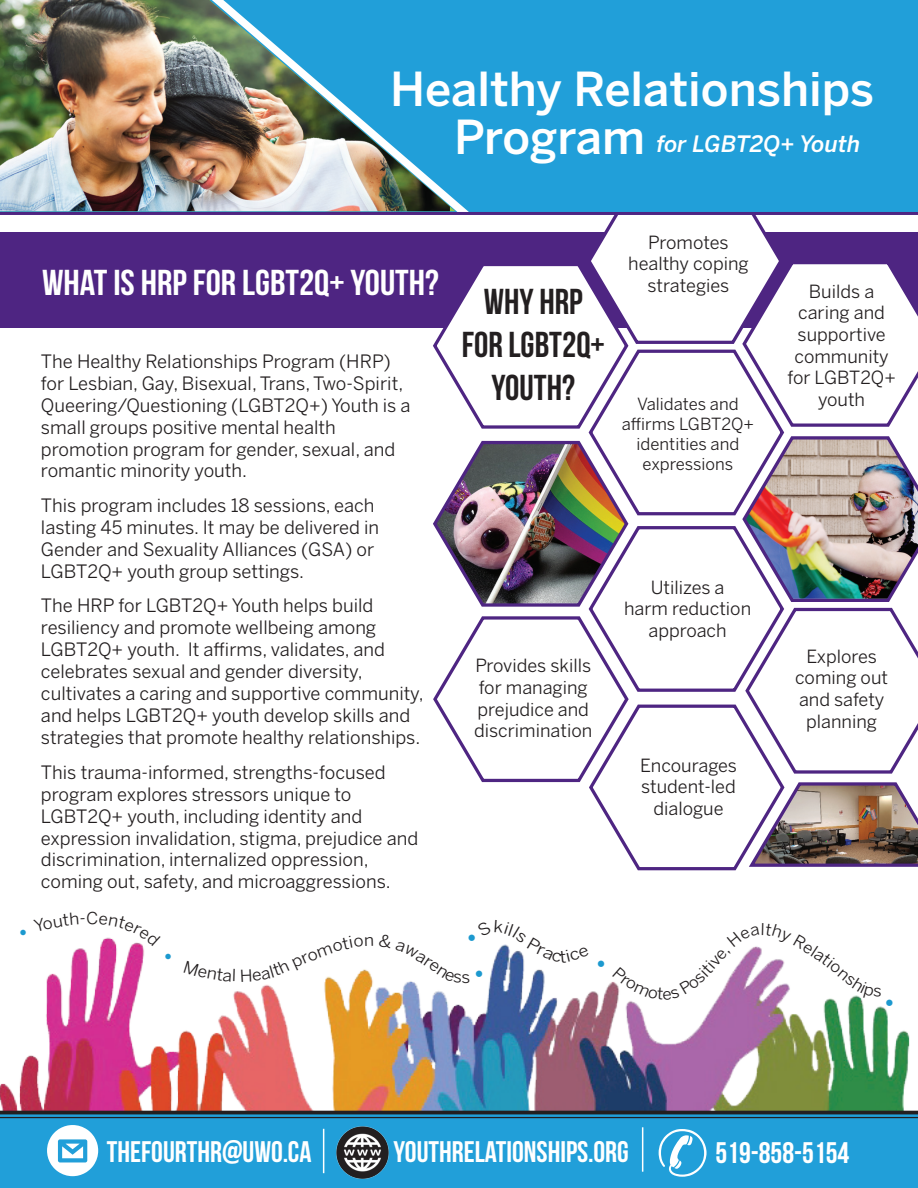
<style>
.page{position:relative;width:918px;height:1188px;background:#fff}
.page>*{position:absolute;margin:0;border:0;box-sizing:border-box;transform-origin:0 0}
.t1{font:500 46.5px "Benton Sans";color:#fff}
.t2{font:36px "Bebas Neue";color:#fff;scale:1.06 1}
.t3{font:36px/43.2px "Bebas Neue";color:#231f20;text-align:center}
.t4{font:29.7px "Bebas Neue";color:#fff}
.t5{font:24px "Minion Pro";color:#1c99cf}
.t6{font:italic 500 22.5px "Benton Sans";color:#fff}
.t7{font:20.7px "Minion Pro";color:#1c99cf}
.t8{font:18.3px/21.9px "Benton Sans";color:#231f20}
.t9{font:18px/21.6px "Benton Sans";color:#231f20;text-align:center}
.t10{font:16.65px/20px "Benton Sans";color:#231f20;text-align:center}
.t11{font:16.5px "Benton Sans";color:#231f20;scale:1.06 1}
.s1{font-style:normal;font-size:46.5px}
</style>
<div class="page">
<div style="left:0;top:233px;width:918px;height:95px;background:#4e2582"></div>
<img style="left:0;top:947px;width:910px;height:162px">
<svg style="left:0;top:1109px;width:918px;height:8px;background:#3b596a"></svg>
<div style="left:0;top:1117px;width:918px;height:71px;background:#219fd9"></div>
<div style="left:0;top:0;width:918px;height:212px;background:#219fd9"></div>
<img style="left:0;top:0;width:96px;height:211px">
<img style="left:96px;top:0;width:335px;height:233px">
<hr style="left:0;top:212px;width:918px;height:3px;background:#4e2582">
<svg style="left:431px;top:179px;width:487px;height:692px"></svg>
<hr style="left:323px;top:1129px;width:1px;height:44px;background:#fff">
<hr style="left:642px;top:1127px;width:1px;height:45px;background:#fff">
<img style="left:335px;top:1125px;width:54px;height:55px">
<svg style="left:659px;top:1129px;width:48px;height:48px"></svg>
<svg style="left:47px;top:1125px;width:51px;height:51px"></svg>
<svg style="left:100px;top:937px;width:43px;height:10px"></svg>
<svg style="left:613px;top:946px;width:268px;height:54px"></svg>
<svg style="left:184px;top:961px;width:51px;height:21px"></svg>
<svg style="left:241px;top:947px;width:132px;height:35px"></svg>
<svg style="left:379px;top:947px;width:83px;height:36px"></svg>
<svg style="left:477px;top:944px;width:112px;height:19px"></svg>
<h1 class="t1" style="left:390px;top:61px;width:486px">Healthy Relationships</h1>
<p class="t6" style="left:454px;top:131px;width:408px"><span class="s1">Program</span> for LGBT2Q+ Youth</p>
<h2 class="t2" style="left:42px;top:263px;width:376px">WHAT IS HRP FOR LGBT2Q+ YOUTH?</h2>
<p class="t7" style="left:19px;top:916px;width:10px">•</p>
<p class="t8" style="left:41px;top:350px;width:371px">The Healthy Relationships Program (HRP) for Lesbian, Gay, Bisexual, Trans, Two-Spirit, Queering/Questioning (LGBT2Q+) Youth is a small groups positive mental health promotion program for gender, sexual, and romantic minority youth.</p>
<p class="t8" style="left:41px;top:494px;width:340px">This program includes 18 sessions, each lasting 45 minutes. It may be delivered in Gender and Sexuality Alliances (GSA) or LGBT2Q+ youth group settings.</p>
<p class="t8" style="left:41px;top:595px;width:384px">The HRP for LGBT2Q+ Youth helps build resiliency and promote wellbeing among LGBT2Q+ youth. It affirms, validates, and celebrates sexual and gender diversity, cultivates a caring and supportive community, and helps LGBT2Q+ youth develop skills and strategies that promote healthy relationships.</p>
<p class="t8" style="left:41px;top:761px;width:379px">This trauma-informed, strengths-focused program explores stressors unique to LGBT2Q+ youth, including identity and expression invalidation, stigma, prejudice and discrimination, internalized oppression, coming out, safety, and microaggressions.</p>
<p class="t7" style="left:164px;top:940px;width:10px">•</p>
<h2 class="t3" style="left:462px;top:279px;width:145px">WHY HRP<br>FOR LGBT2Q+<br>YOUTH?</h2>
<p class="t9" style="left:628px;top:231px;width:122px">Promotes healthy coping strategies</p>
<p class="t9" style="left:787px;top:280px;width:110px">Builds a caring and supportive community for LGBT2Q+</p>
<p class="t10" style="left:637px;top:393px;width:103px">Validates and</p>
<p class="t9" style="left:818px;top:388px;width:48px">youth</p>
<p class="t10" style="left:622px;top:413px;width:134px">affirms LGBT2Q+ identities and expressions</p>
<p class="t9" style="left:474px;top:655px;width:120px;text-align:left">Provides skills for managing prejudice and discrimination</p>
<p class="t9" style="left:624px;top:576px;width:129px">Utilizes a<br>harm reduction approach</p>
<p class="t9" style="left:640px;top:754px;width:98px">Encourages student-led dialogue</p>
<p class="t9" style="left:795px;top:645px;width:94px">Explores coming out and safety planning</p>
<h3 class="t5" style="left:467px;top:919px;width:11px">•</h3>
<h3 class="t5" style="left:474px;top:955px;width:11px">•</h3>
<p class="t11" style="left:462px;top:967px;width:10px">s</p>
<h3 class="t5" style="left:596px;top:945px;width:11px">•</h3>
<h3 class="t5" style="left:885px;top:984px;width:11px">•</h3>
<h3 class="t4" style="left:107px;top:1136px;width:206px">THEFOURTHR@UWO.CA</h3>
<h3 class="t4" style="left:394px;top:1135px;width:237px">YOUTHRELATIONSHIPS.ORG</h3>
<h3 class="t4" style="left:715px;top:1137px;width:135px">519-858-5154</h3>
</div>
